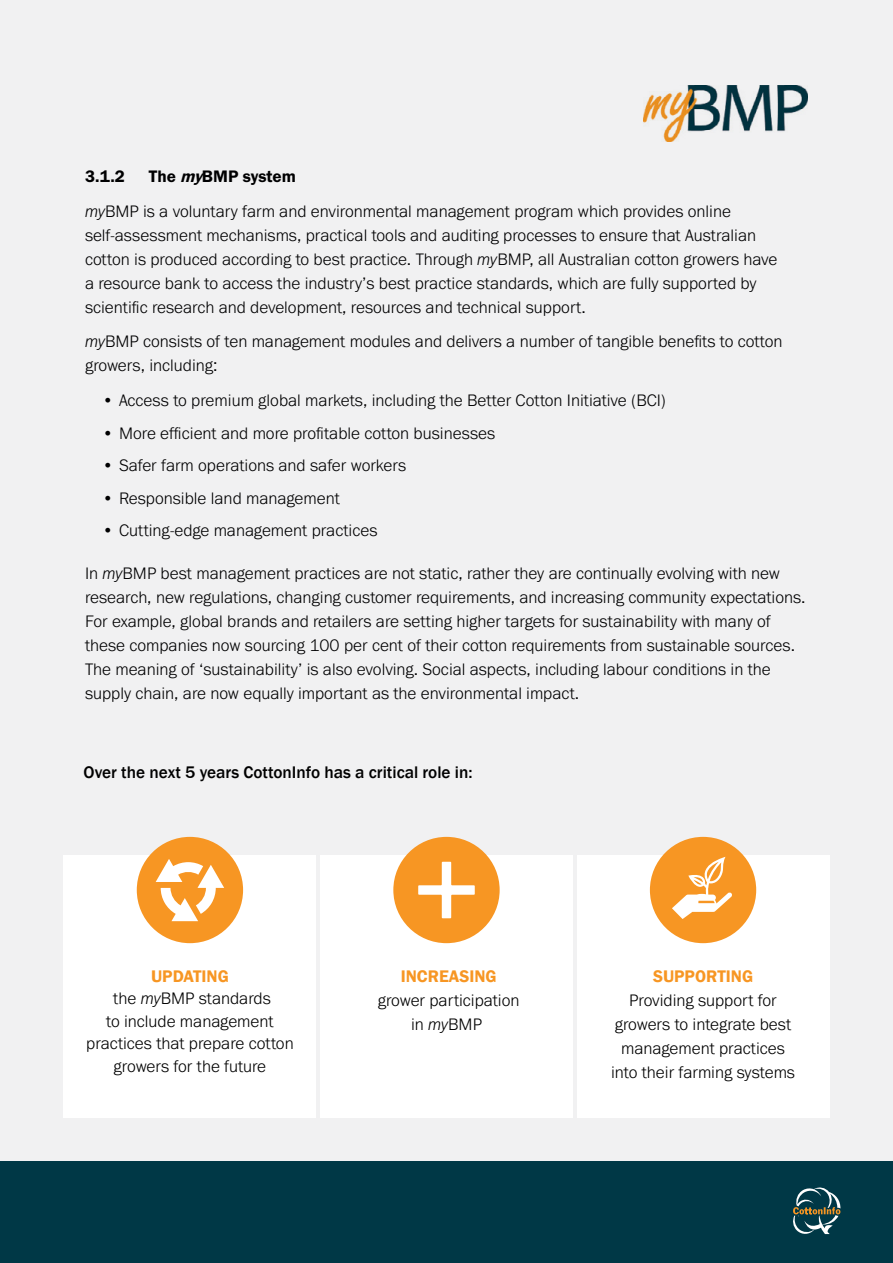
<style>
.page{position:relative;width:893px;height:1263px;background:#fff}
.page>*{position:absolute;margin:0;border:0;box-sizing:border-box;transform-origin:0 0}
.t1{font:300 17.25px/24px "Franklin Gothic URW";color:#000}
.t2{font:500 17.25px "Franklin Gothic";color:#000}
.t3{font:600 17.25px "Franklin Gothic";color:#f79623}
.t4{font:17.25px "Franklin Gothic URW Dem";color:#000}
.s1{font-style:italic}
</style>
<div class="page">
<div style="left:0;top:1161px;width:893px;height:102px;background:#003846"></div>
<svg style="left:793px;top:1187px;width:48px;height:48px"></svg>
<div style="left:0;top:0;width:893px;height:1160px;background:linear-gradient(to right,#f3f3f4,#f4f3f4)"></div>
<img style="left:0;top:789px;width:1px;height:372px">
<div style="left:137px;top:837px;width:106px;height:106px;background:#f79623;border-radius:50%"></div>
<div style="left:393px;top:837px;width:107px;height:106px;background:#f79623;border-radius:50%"></div>
<svg style="left:156px;top:859px;width:68px;height:62px"></svg>
<svg style="left:418px;top:862px;width:57px;height:56px"></svg>
<div style="left:650px;top:837px;width:106px;height:106px;background:#f79623;border-radius:50%"></div>
<svg style="left:672px;top:857px;width:60px;height:62px"></svg>
<img style="left:644px;top:85px;width:164px;height:56px">
<p class="t4" style="left:85px;top:165px;width:42px">3.1.2</p>
<p class="t4" style="left:149px;top:165px;width:149px">The <span class="s1">my</span>BMP system</p>
<p class="t1" style="left:85px;top:199px;width:694px"><span class="s1">my</span>BMP is a voluntary farm and environmental management program which provides online self-assessment mechanisms, practical tools and auditing processes to ensure that Australian cotton is produced according to best practice. Through <span class="s1">my</span>BMP, all Australian cotton growers have a resource bank to access the industry’s best practice standards, which are fully supported by scientific research and development, resources and technical support.</p>
<p class="t1" style="left:85px;top:329px;width:699px"><span class="s1">my</span>BMP consists of ten management modules and delivers a number of tangible benefits to cotton growers, including:</p>
<p class="t1" style="left:102px;top:388px;width:565px">• Access to premium global markets, including the Better Cotton Initiative (BCI)</p>
<p class="t1" style="left:102px;top:420px;width:395px">• More efficient and more profitable cotton businesses</p>
<p class="t1" style="left:102px;top:453px;width:306px">• Safer farm operations and safer workers</p>
<p class="t1" style="left:102px;top:485px;width:239px">• Responsible land management</p>
<p class="t1" style="left:102px;top:518px;width:277px">• Cutting-edge management practices</p>
<p class="t1" style="left:85px;top:561px;width:722px">In <span class="s1">my</span>BMP best management practices are not static, rather they are continually evolving with new research, new regulations, changing customer requirements, and increasing community expectations.<br>For example, global brands and retailers are setting higher targets for sustainability with many of these companies now sourcing 100 per cent of their cotton requirements from sustainable sources.<br>The meaning of ‘sustainability’ is also evolving. Social aspects, including labour conditions in the supply chain, are now equally important as the environmental impact.</p>
<p class="t2" style="left:84px;top:761px;width:390px">Over the next 5 years CottonInfo has a critical role in:</p>
<p class="t3" style="left:151px;top:965px;width:79px">UPDATING</p>
<p class="t1" style="left:86px;top:987px;width:209px;line-height:22.5px;text-align:center">the <span class="s1">my</span>BMP standards<br>to include management practices that prepare cotton growers for the future</p>
<p class="t3" style="left:401px;top:965px;width:97px">INCREASING</p>
<p class="t1" style="left:378px;top:987px;width:143px;text-align:center">grower participation in <span class="s1">my</span>BMP</p>
<p class="t3" style="left:653px;top:965px;width:102px">SUPPORTING</p>
<p class="t1" style="left:611px;top:987px;width:186px;text-align:center">Providing support for growers to integrate best management practices into their farming systems</p>
</div>
